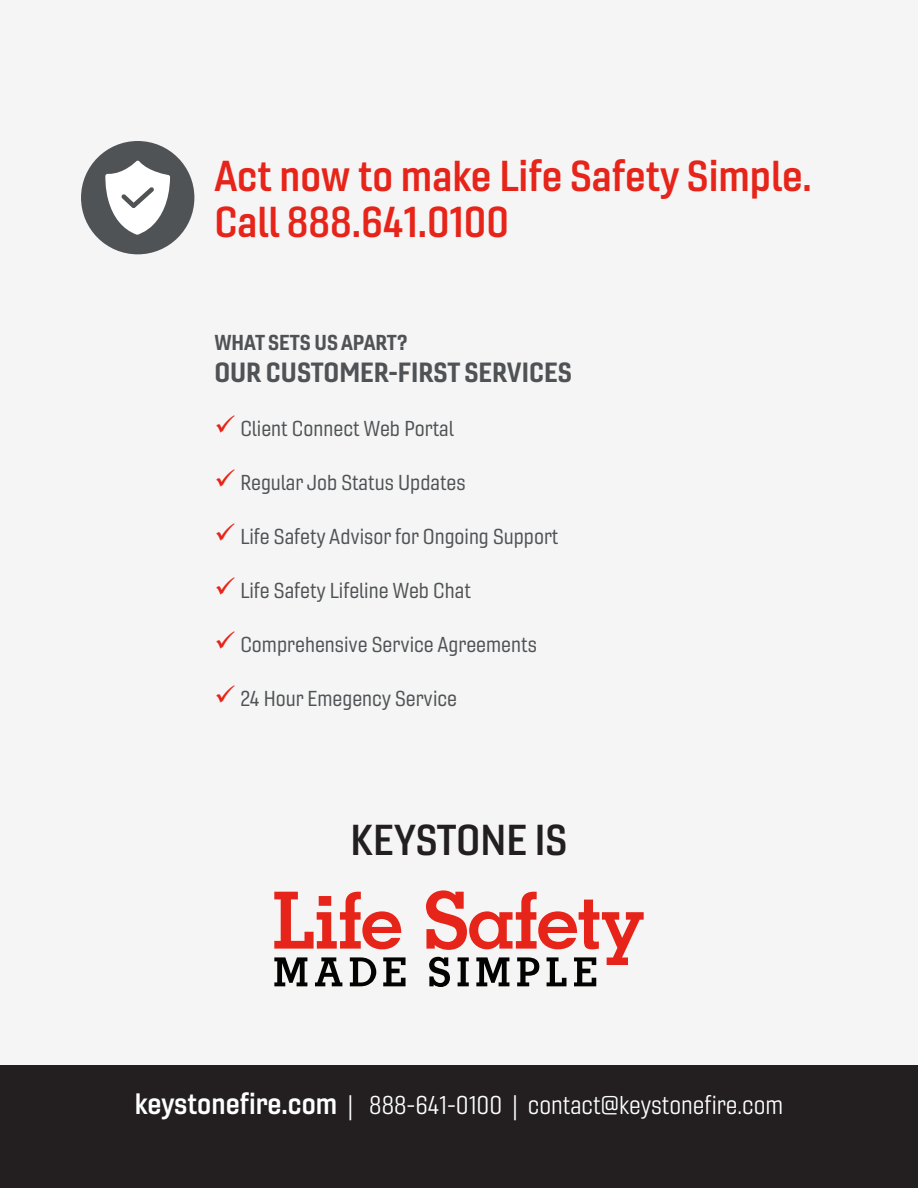
<style>
.page{position:relative;width:918px;height:1188px;background:#f5f5f5}
.page>*{position:absolute;margin:0;border:0;box-sizing:border-box;transform-origin:0 0}
.t1{font:42px "Gineso Nor Dem";color:#e72419}
.t2{font:42px "Gineso Nor Dem";color:#231f20}
.t3{font:27px "Gineso Nor Bol";color:#505355}
.t4{font:25.05px "Gineso Nor Boo";color:#fff}
.t5{font:21px "Gineso Nor Reg";color:#505355}
.t6{font:21px "Gineso Nor Bol";color:#505355}
.s1{color:#e72419}
.s2{font-family:"Gineso Nor Dem";font-size:28.65px}
</style>
<div class="page">
<div style="left:0;top:1066px;width:918px;height:122px;background:#231f20"></div>
<div style="left:81px;top:141px;width:113px;height:113px;background:#505355;border-radius:50%"></div>
<svg style="left:105px;top:161px;width:65px;height:74px"></svg>
<svg style="left:274px;top:957px;width:33px;height:29px"></svg>
<svg style="left:315px;top:957px;width:27px;height:29px"></svg>
<svg style="left:350px;top:957px;width:26px;height:29px"></svg>
<svg style="left:383px;top:957px;width:23px;height:29px"></svg>
<svg style="left:274px;top:892px;width:127px;height:57px"></svg>
<svg style="left:426px;top:890px;width:218px;height:97px"></svg>
<p class="t1" style="left:214px;top:149px;width:599px">Act now to make Life Safety Simple.</p>
<p class="t1" style="left:214px;top:196px;width:296px">Call 888.641.0100</p>
<p class="t6" style="left:214px;top:329px;width:195px">WHAT SETS US APART?</p>
<p class="t3" style="left:214px;top:355px;width:359px">OUR CUSTOMER-FIRST SERVICES</p>
<p class="t5" style="left:214px;top:416px;width:241px"><span class="s1">✓</span> Client Connect Web Portal</p>
<p class="t5" style="left:214px;top:470px;width:253px"><span class="s1">✓</span> Regular Job Status Updates</p>
<p class="t5" style="left:214px;top:524px;width:346px"><span class="s1">✓</span> Life Safety Advisor for Ongoing Support</p>
<p class="t5" style="left:214px;top:578px;width:258px"><span class="s1">✓</span> Life Safety Lifeline Web Chat</p>
<p class="t5" style="left:214px;top:632px;width:324px"><span class="s1">✓</span> Comprehensive Service Agreements</p>
<p class="t5" style="left:214px;top:686px;width:244px"><span class="s1">✓</span> 24 Hour Emegency Service</p>
<p class="t2" style="left:351px;top:813px;width:218px">KEYSTONE IS</p>
<p class="t4" style="left:135px;top:1090px;width:650px"><span class="s2">keystonefire.com</span> | 888-641-0100 | contact@keystonefire.com</p>
</div>
